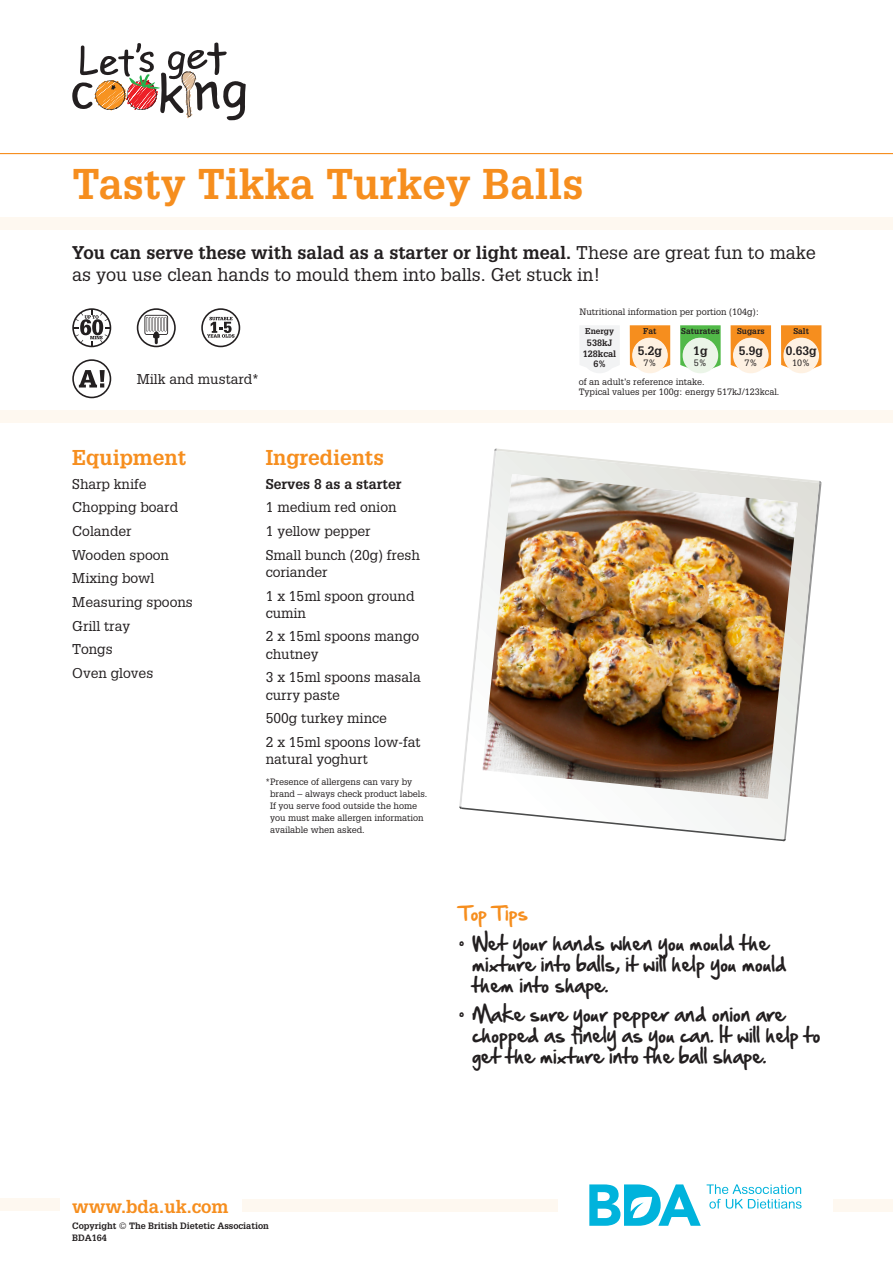
<style>
.page{position:relative;width:893px;height:1263px;background:#fff}
.page>*{position:absolute;margin:0;border:0;box-sizing:border-box;transform-origin:0 0}
.Recipe_Title_Pantone{font:700 42px "Glypha";color:#f68e1e}
.Recipe_Sub_Title_Pan{font:700 21px "Glypha";color:#f68e1e}
.t1{font:18px/21px "Hand Of Sean";color:#231f20}
.Recipe_Introduction{font:18px/22.5px "Glypha";color:#231f20}
.t2{font:700 18px "Glypha";color:#f68e1e}
.t3{font:18px "Hand Of Sean";color:#f68e1e}
.Recipe_Body_Copy{font:13.8px/17.2px "Glypha";color:#231f20}
.t4{font:700 13.8px "Glypha";color:#231f20}
.t5{font:700 12px "Glypha";color:#231f20}
.t6{font:9px/12px "Glypha";color:#231f20}
.t7{font:700 9px/10.5px "Glypha";color:#231f20;text-align:center}
.t8{font:700 8.25px "Glypha";color:#231f20}
.s1{font-weight:700}
</style>
<div class="page">
<div style="left:0;top:410px;width:893px;height:13px;background:#fef8f0"></div>
<svg style="left:459px;top:448px;width:363px;height:393px"></svg>
<img style="left:482px;top:474px;width:316px;height:325px">
<div style="left:580px;top:326px;width:40px;height:47px;background:#f2f3f4"></div>
<svg style="left:630px;top:325px;width:40px;height:44px"></svg>
<svg style="left:680px;top:325px;width:41px;height:44px"></svg>
<svg style="left:731px;top:325px;width:40px;height:44px"></svg>
<svg style="left:781px;top:325px;width:40px;height:44px"></svg>
<div style="left:632px;top:338px;width:36px;height:35px;background:#fef1e2;border-radius:50%"></div>
<div style="left:683px;top:338px;width:35px;height:35px;background:#ebf5e8;border-radius:50%"></div>
<div style="left:733px;top:338px;width:36px;height:35px;background:#fef1e2;border-radius:50%"></div>
<div style="left:783px;top:338px;width:36px;height:35px;background:#fef1e2;border-radius:50%"></div>
<svg style="left:72px;top:359px;width:39px;height:39px"></svg>
<svg style="left:72px;top:308px;width:39px;height:39px"></svg>
<svg style="left:137px;top:308px;width:39px;height:39px"></svg>
<svg style="left:201px;top:308px;width:39px;height:39px"></svg>
<hr style="left:0;top:153px;width:893px;height:1px;background:#f68e1e">
<div style="left:0;top:217px;width:893px;height:13px;background:#fef8f0"></div>
<div style="left:0;top:1198px;width:60px;height:13px;background:#fef8f0"></div>
<div style="left:833px;top:1199px;width:60px;height:12px;background:#fef8f0"></div>
<div style="left:242px;top:1199px;width:316px;height:12px;background:#fef8f0"></div>
<svg style="left:589px;top:1184px;width:213px;height:42px"></svg>
<svg style="left:72px;top:43px;width:174px;height:77px"></svg>
<p class="Recipe_Title_Pantone" style="left:72px;top:158px;width:513px">Tasty Tikka Turkey Balls</p>
<p class="Recipe_Introduction" style="left:72px;top:241px;width:745px"><span class="s1">You can serve these with salad as a starter or light meal.</span> These are great fun to make as you use clean hands to mould them into balls. Get stuck in!</p>
<p class="Recipe_Body_Copy" style="left:137px;top:370px;width:123px">Milk and mustard*</p>
<p class="Recipe_Sub_Title_Pan" style="left:72px;top:445px;width:115px">Equipment</p>
<p class="Recipe_Body_Copy" style="left:72px;top:475px;width:76px">Sharp knife</p>
<p class="Recipe_Body_Copy" style="left:72px;top:498px;width:107px">Chopping board</p>
<p class="Recipe_Body_Copy" style="left:72px;top:522px;width:61px">Colander</p>
<p class="Recipe_Body_Copy" style="left:72px;top:546px;width:98px">Wooden spoon</p>
<p class="Recipe_Body_Copy" style="left:72px;top:569px;width:84px">Mixing bowl</p>
<p class="Recipe_Body_Copy" style="left:72px;top:593px;width:122px">Measuring spoons</p>
<p class="Recipe_Body_Copy" style="left:72px;top:617px;width:59px">Grill tray</p>
<p class="Recipe_Body_Copy" style="left:72px;top:640px;width:42px">Tongs</p>
<p class="Recipe_Body_Copy" style="left:72px;top:664px;width:82px">Oven gloves</p>
<p class="Recipe_Sub_Title_Pan" style="left:266px;top:445px;width:120px">Ingredients</p>
<p class="t4" style="left:266px;top:475px;width:137px">Serves 8 as a starter</p>
<p class="Recipe_Body_Copy" style="left:266px;top:498px;width:132px">1 medium red onion</p>
<p class="Recipe_Body_Copy" style="left:266px;top:522px;width:106px">1 yellow pepper</p>
<p class="Recipe_Body_Copy" style="left:266px;top:546px;width:156px">Small bunch (20g) fresh coriander</p>
<p class="Recipe_Body_Copy" style="left:266px;top:587px;width:150px">1 x 15ml spoon ground cumin</p>
<p class="Recipe_Body_Copy" style="left:266px;top:627px;width:155px">2 x 15ml spoons mango chutney</p>
<p class="Recipe_Body_Copy" style="left:266px;top:668px;width:157px">3 x 15ml spoons masala curry paste</p>
<p class="Recipe_Body_Copy" style="left:266px;top:709px;width:123px">500g turkey mince</p>
<p class="Recipe_Body_Copy" style="left:266px;top:733px;width:156px">2 x 15ml spoons low-fat natural yoghurt</p>
<p class="t6" style="left:270px;top:775px;width:159px;text-indent:-4px">*Presence of allergens can vary by brand – always check product labels.<br>If you serve food outside the home you must make allergen information available when asked.</p>
<p class="t6" style="left:579px;top:306px;width:181px">Nutritional information per portion (104g):</p>
<p class="t8" style="left:643px;top:326px;width:15px">Fat</p>
<p class="t8" style="left:681px;top:326px;width:40px">Saturates</p>
<p class="t8" style="left:737px;top:326px;width:29px">Sugars</p>
<p class="t8" style="left:793px;top:326px;width:17px">Salt</p>
<p class="t8" style="left:585px;top:326px;width:30px">Energy</p>
<p class="t7" style="left:583px;top:338px;width:35px">538kJ<br>128kcal</p>
<p class="t7" style="left:593px;top:359px;width:14px">6%</p>
<p class="t5" style="left:638px;top:343px;width:26px">5.2g</p>
<p class="t6" style="left:643px;top:356px;width:15px">7%</p>
<p class="t5" style="left:739px;top:343px;width:26px">5.9g</p>
<p class="t6" style="left:744px;top:356px;width:15px">7%</p>
<p class="t5" style="left:786px;top:343px;width:32px">0.63g</p>
<p class="t6" style="left:792px;top:356px;width:20px">10%</p>
<p class="t5" style="left:693px;top:343px;width:16px">1g</p>
<p class="t6" style="left:694px;top:356px;width:15px">5%</p>
<p class="t6" style="left:579px;top:376px;width:202px;line-height:10.5px">of an adult’s reference intake.<br>Typical values per 100g: energy 517kJ/123kcal.</p>
<p class="t3" style="left:459px;top:897px;width:70px">Top Tips</p>
<p class="t1" style="left:472px;top:932px;width:316px;text-indent:-13px">• Wet your hands when you mould the mixture into balls, it will help you mould them into shape.</p>
<p class="t1" style="left:472px;top:1003px;width:350px;text-indent:-13px">• Make sure your pepper and onion are chopped as finely as you can. It will help to get the mixture into the ball shape.</p>
<p class="t2" style="left:72px;top:1195px;width:158px">www.bda.uk.com</p>
<p class="t7" style="left:72px;top:1219px;width:198px;line-height:12px;text-align:left">Copyright © The British Dietetic Association<br>BDA164</p>
</div>
